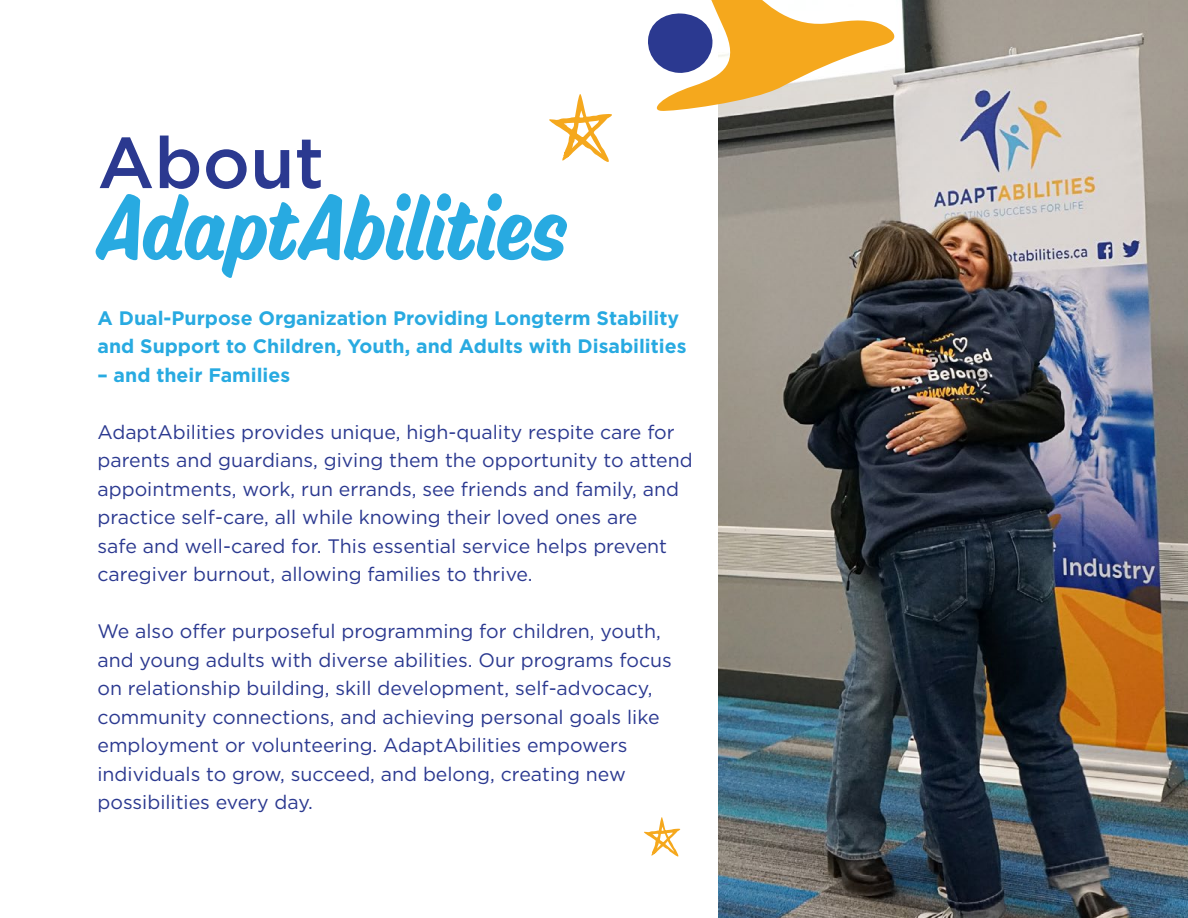
<style>
.page{position:relative;width:1188px;height:918px;background:#fff}
.page>*{position:absolute;margin:0;border:0;box-sizing:border-box;transform-origin:0 0}
.t1{font:90px "Suti";color:#28aae1}
.t2{font:500 72px "Gotham";color:#2b3990}
.t3{font:19.5px/28.5px "Gotham";color:#2b3990}
.t4{font:700 19.5px/28.5px "Gotham";color:#28aae1}
</style>
<div class="page">
<img style="left:718px;top:0;width:470px;height:918px">
<svg style="left:644px;top:817px;width:36px;height:40px"></svg>
<svg style="left:549px;top:94px;width:63px;height:68px"></svg>
<svg style="left:648px;top:0;width:260px;height:112px"></svg>
<h2 class="t2" style="left:98px;top:116px;width:228px">About</h2>
<h1 class="t1" style="left:98px;top:171px;width:469px">AdaptAbilities</h1>
<p class="t4" style="left:98px;top:303px;width:591px">A Dual-Purpose Organization Providing Longterm Stability and Support to Children, Youth, and Adults with Disabilities</p>
<p class="t4" style="left:98px;top:360px;width:194px">– and their Families</p>
<p class="t3" style="left:98px;top:417px;width:597px">AdaptAbilities provides unique, high-quality respite care for parents and guardians, giving them the opportunity to attend appointments, work, run errands, see friends and family, and practice self-care, all while knowing their loved ones are<br>safe and well-cared for. This essential service helps prevent caregiver burnout, allowing families to thrive.</p>
<p class="t3" style="left:98px;top:617px;width:576px">We also offer purposeful programming for children, youth, and young adults with diverse abilities. Our programs focus on relationship building, skill development, self-advocacy, community connections, and achieving personal goals like employment or volunteering. AdaptAbilities empowers individuals to grow, succeed, and belong, creating new possibilities every day.</p>
</div>
